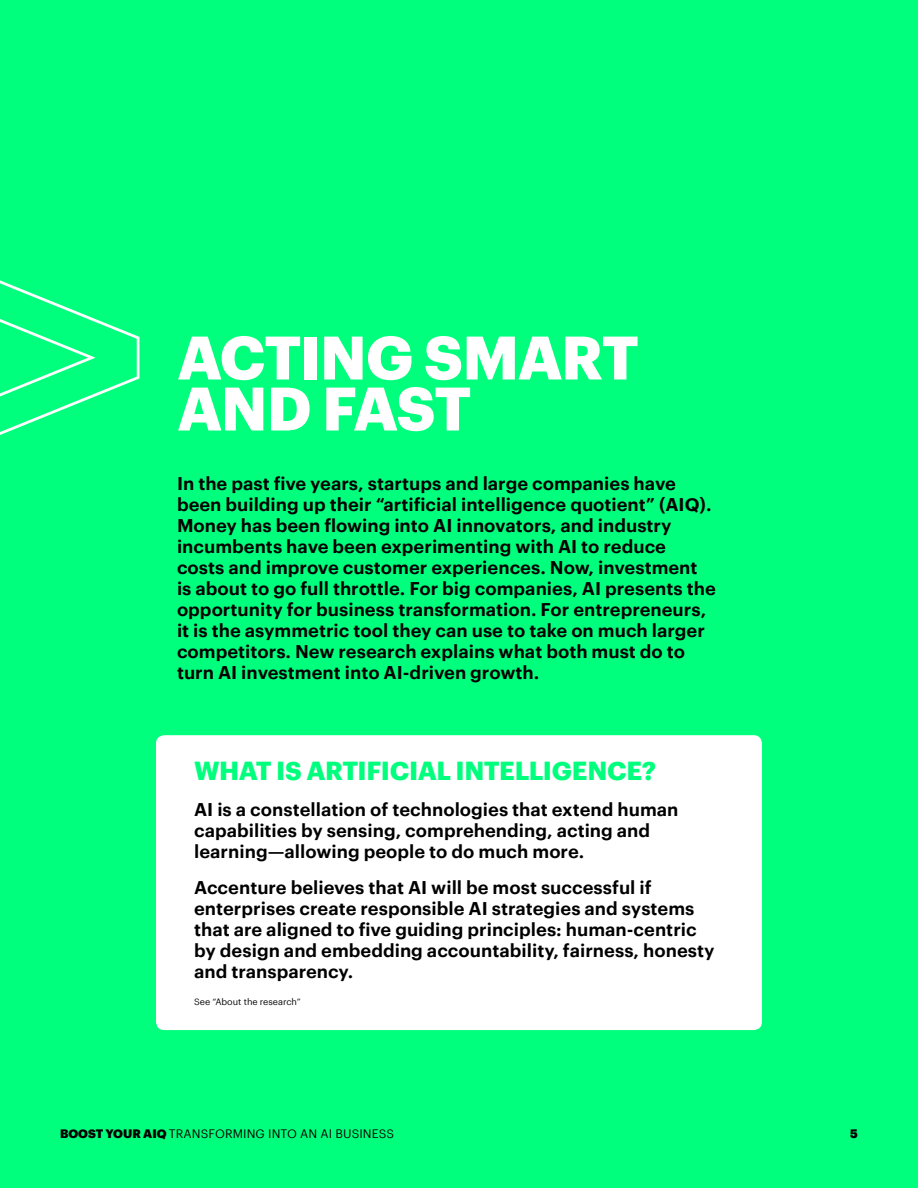
<style>
.page{position:relative;width:918px;height:1188px;background:#00ff7d}
.page>*{position:absolute;margin:0;border:0;box-sizing:border-box;transform-origin:0 0}
.t1{font:700 60px/51px "Graphik";letter-spacing:-.03em;color:#fff}
.t2{font:700 25.5px "Graphik";letter-spacing:-.02em;color:#00ff7d}
.t3{font:600 18px/21px "Graphik";color:#000}
.t4{font:12px "Graphik";letter-spacing:.005em;color:#000}
.t5{font:900 12px "Graphik";color:#000}
.t6{font:9px "Graphik";letter-spacing:-.005em;color:#000}
.s1{font-weight:900}
</style>
<div class="page">
<div style="left:157px;top:736px;width:604px;height:293px;background:#fff;border-radius:8px"></div>
<div style="left:156px;top:735px;width:606px;height:295px;border:2px solid #fff;border-radius:8px"></div>
<svg style="left:0;top:280px;width:139px;height:155px"></svg>
<h1 class="t1" style="left:177px;top:327px;width:463px">ACTING SMART<br>AND FAST</h1>
<p class="t3" style="left:177px;top:472px;width:540px">In the past five years, startups and large companies have been building up their “artificial intelligence quotient” (AIQ).<br>Money has been flowing into AI innovators, and industry incumbents have been experimenting with AI to reduce costs and improve customer experiences. Now, investment is about to go full throttle. For big companies, AI presents the opportunity for business transformation. For entrepreneurs, it is the asymmetric tool they can use to take on much larger competitors. New research explains what both must do to turn AI investment into AI-driven growth.</p>
<h2 class="t2" style="left:194px;top:751px;width:464px">WHAT IS ARTIFICIAL INTELLIGENCE?</h2>
<p class="t3" style="left:194px;top:798px;width:486px">AI is a constellation of technologies that extend human capabilities by sensing, comprehending, acting and learning—allowing people to do much more.</p>
<p class="t3" style="left:194px;top:876px;width:522px">Accenture believes that AI will be most successful if enterprises create responsible AI strategies and systems that are aligned to five guiding principles: human-centric by design and embedding accountability, fairness, honesty and transparency.</p>
<p class="t6" style="left:194px;top:995px;width:108px">See “About the research”</p>
<p class="t4" style="left:60px;top:1125px;width:336px"><span class="s1">BOOST YOUR AIQ</span> TRANSFORMING INTO AN AI BUSINESS</p>
<p class="t5" style="left:850px;top:1124px;width:9px">5</p>
</div>
